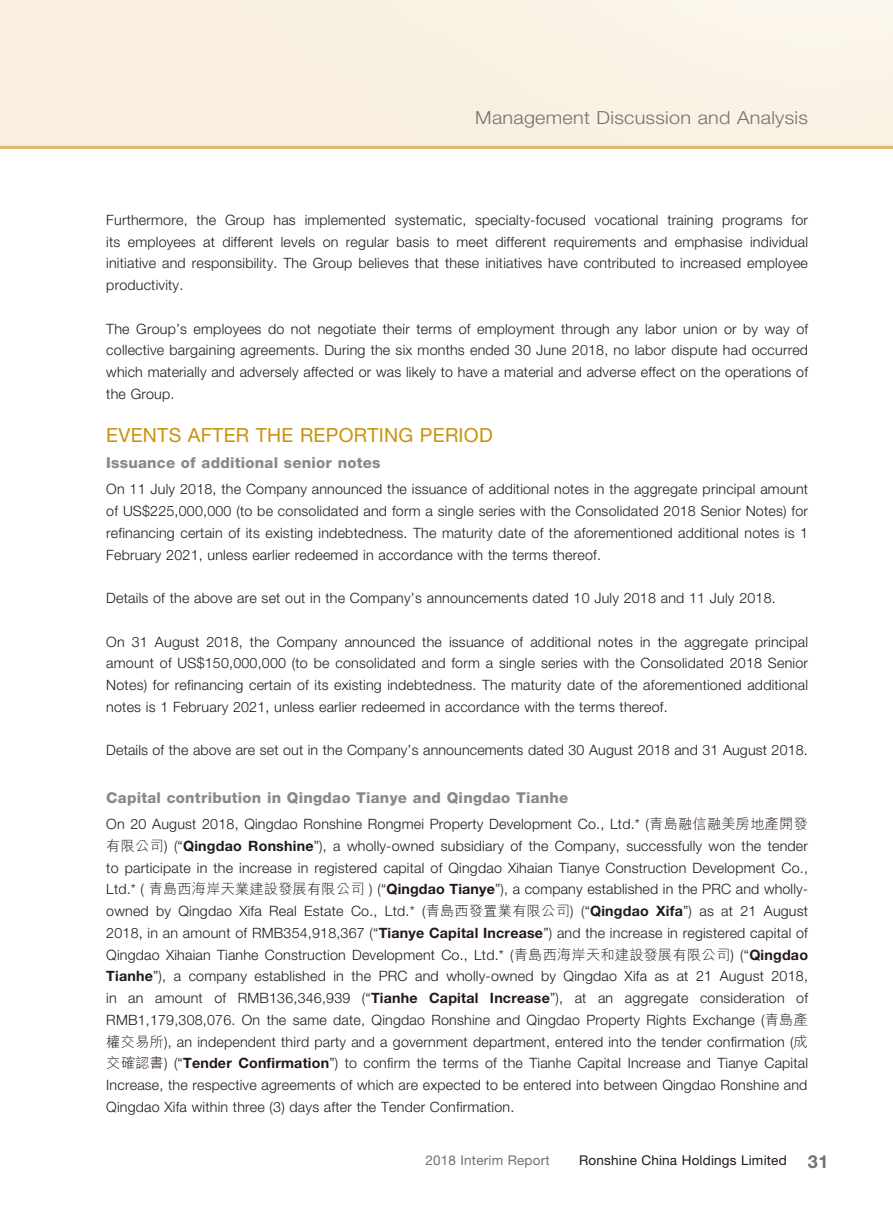
<style>
.page{position:relative;width:893px;height:1212px;background:#fff}
.page>*{position:absolute;margin:0;border:0;box-sizing:border-box;transform-origin:0 0}
.t1{font:19.5px "Helvetica Neue";letter-spacing:.015em;color:#c9920e}
.t2{font:300 18px "Helvetica Neue";letter-spacing:.015em;color:#727272;scale:1.1 1}
.t3{font:800 15px "Helvetica Neue";letter-spacing:.015em;color:#898989}
.t4{font:300 14.25px/21.8px "Helvetica Neue";letter-spacing:.015em;color:#231916;text-align:justify}
.t5{font:13.5px "Helvetica Neue";letter-spacing:.015em;color:#231916}
.t6{font:13.5px "Helvetica Neue";letter-spacing:.015em;color:#727272}
.s1{font-family:"M Hei HK"}
.s2{font-weight:700}
.s3{font-weight:700;font-size:18px;color:#727272}
</style>
<div class="page">
<p class="t2" style="left:475px;top:106px;width:304px">Management Discussion and Analysis</p>
<p class="t4" style="left:106px;top:209px;width:703px">Furthermore, the Group has implemented systematic, specialty-focused vocational training programs for its employees at different levels on regular basis to meet different requirements and emphasise individual initiative and responsibility. The Group believes that these initiatives have contributed to increased employee productivity.</p>
<p class="t4" style="left:106px;top:317px;width:703px">The Group’s employees do not negotiate their terms of employment through any labor union or by way of collective bargaining agreements. During the six months ended 30 June 2018, no labor dispute had occurred which materially and adversely affected or was likely to have a material and adverse effect on the operations of the Group.</p>
<h1 class="t1" style="left:106px;top:424px;width:388px">EVENTS AFTER THE REPORTING PERIOD</h1>
<p class="t3" style="left:106px;top:454px;width:276px">Issuance of additional senior notes</p>
<p class="t4" style="left:106px;top:478px;width:703px">On 11 July 2018, the Company announced the issuance of additional notes in the aggregate principal amount of US$225,000,000 (to be consolidated and form a single series with the Consolidated 2018 Senior Notes) for refinancing certain of its existing indebtedness. The maturity date of the aforementioned additional notes is 1<br>February 2021, unless earlier redeemed in accordance with the terms thereof.</p>
<p class="t4" style="left:106px;top:587px;width:671px">Details of the above are set out in the Company’s announcements dated 10 July 2018 and 11 July 2018.</p>
<p class="t4" style="left:106px;top:630px;width:703px">On 31 August 2018, the Company announced the issuance of additional notes in the aggregate principal amount of US$150,000,000 (to be consolidated and form a single series with the Consolidated 2018 Senior Notes) for refinancing certain of its existing indebtedness. The maturity date of the aforementioned additional notes is 1 February 2021, unless earlier redeemed in accordance with the terms thereof.</p>
<p class="t4" style="left:106px;top:739px;width:703px">Details of the above are set out in the Company’s announcements dated 30 August 2018 and 31 August 2018.</p>
<p class="t3" style="left:106px;top:789px;width:464px">Capital contribution in Qingdao Tianye and Qingdao Tianhe</p>
<p class="t4" style="left:106px;top:813px;width:703px">On 20 August 2018, Qingdao Ronshine Rongmei Property Development Co., Ltd.* (<span class="s1">青島融信融美房地產開發有限公司</span>) (“<span class="s2">Qingdao Ronshine</span>”), a wholly-owned subsidiary of the Company, successfully won the tender to participate in the increase in registered capital of Qingdao Xihaian Tianye Construction Development Co., Ltd.* ( <span class="s1">青島西海岸天業建設發展有限公司</span> ) (“<span class="s2">Qingdao Tianye</span>”), a company established in the PRC and wholly&shy;owned by Qingdao Xifa Real Estate Co., Ltd.* (<span class="s1">青島西發置業有限公司</span>) (“<span class="s2">Qingdao Xifa</span>”) as at 21 August 2018, in an amount of RMB354,918,367 (“<span class="s2">Tianye Capital Increase</span>”) and the increase in registered capital of Qingdao Xihaian Tianhe Construction Development Co., Ltd.* (<span class="s1">青島西海岸天和建設發展有限公司</span>) (“<span class="s2">Qingdao Tianhe</span>”), a company established in the PRC and wholly-owned by Qingdao Xifa as at 21 August 2018, in an amount of RMB136,346,939 (“<span class="s2">Tianhe Capital Increase</span>”), at an aggregate consideration of RMB1,179,308,076. On the same date, Qingdao Ronshine and Qingdao Property Rights Exchange (<span class="s1">青島產權交易所</span>), an independent third party and a government department, entered into the tender confirmation (<span class="s1">成交確認書</span>) (“<span class="s2">Tender Confirmation</span>”) to confirm the terms of the Tianhe Capital Increase and Tianye Capital Increase, the respective agreements of which are expected to be entered into between Qingdao Ronshine and Qingdao Xifa within three (3) days after the Tender Confirmation.</p>
<p class="t6" style="left:425px;top:1152px;width:126px">2018 Interim Report</p>
<p class="t5" style="left:579px;top:1152px;width:251px">Ronshine China Holdings Limited <span class="s3">31</span></p>
</div>
